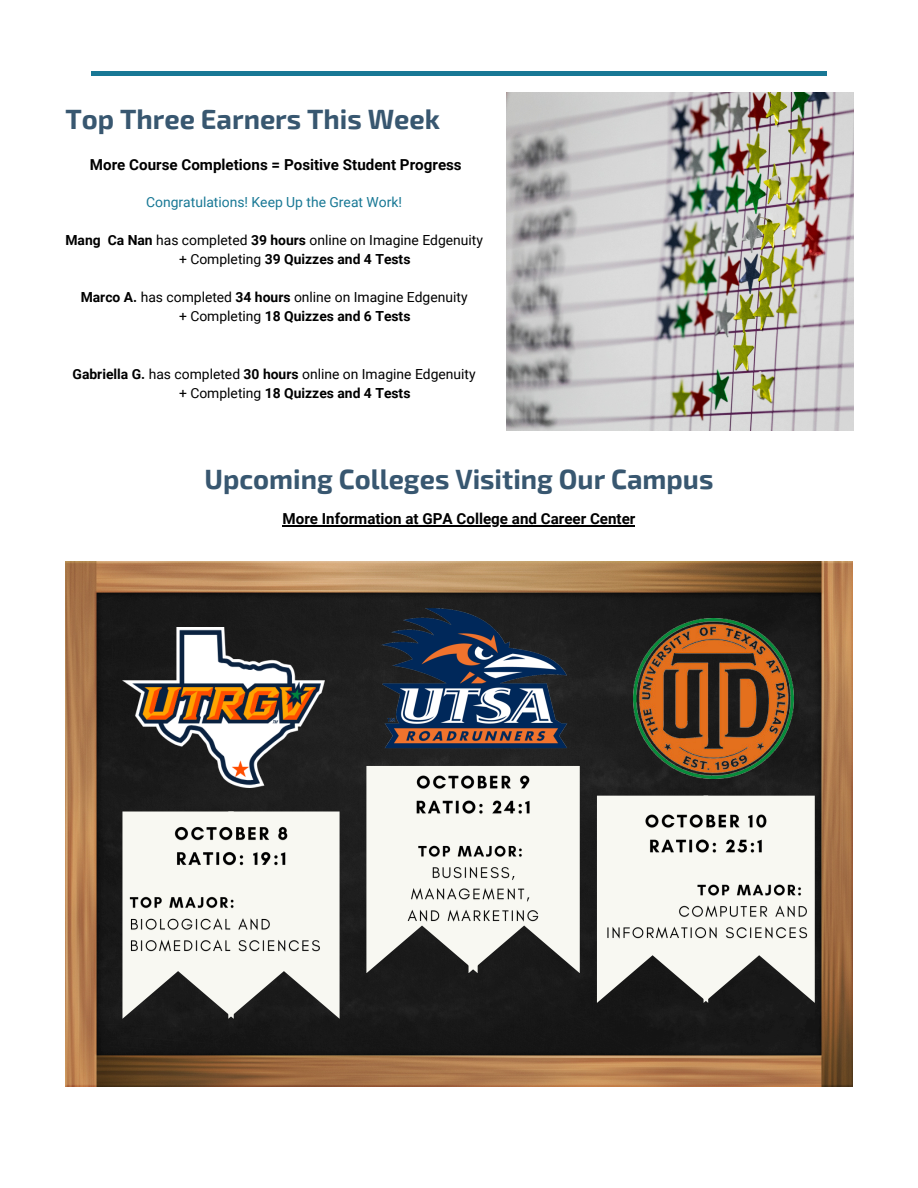
<style>
.page{position:relative;width:918px;height:1188px;background:#fff}
.page>*{position:absolute;margin:0;border:0;box-sizing:border-box;transform-origin:0 0}
.t1{font:700 27.3px "Exo 2";color:#385770}
.t2{font:700 15.15px "Roboto";color:#000}
.t3{font:13.95px "Roboto";color:#000}
.t4{font:700 13.95px "Roboto";color:#000}
.t5{font:13.95px "Roboto";color:#187895}
.s1{font-weight:700}
.s2{font-weight:400}
</style>
<div class="page">
<hr style="left:92px;top:72px;width:735px;height:3px;background:#187895">
<img style="left:507px;top:92px;width:346px;height:339px">
<img style="left:65px;top:561px;width:788px;height:526px">
<img style="left:122px;top:627px;width:203px;height:160px">
<img style="left:372px;top:576px;width:203px;height:190px">
<img style="left:634px;top:619px;width:160px;height:159px">
<hr style="left:283px;top:525px;width:352px;height:1px;background:#000">
<svg style="left:122px;top:812px;width:218px;height:206px"></svg>
<svg style="left:366px;top:766px;width:214px;height:207px"></svg>
<svg style="left:597px;top:796px;width:218px;height:207px"></svg>
<img style="left:604px;top:810px;width:207px;height:133px">
<img style="left:127px;top:822px;width:196px;height:133px">
<img style="left:405px;top:772px;width:138px;height:154px">
<p class="t1" style="left:65px;top:101px;width:376px">Top Three Earners This Week</p>
<p class="t2" style="left:90px;top:156px;width:373px">More Course Completions = Positive Student Progress</p>
<p class="t5" style="left:146px;top:194px;width:257px">Congratulations! Keep Up the Great Work!</p>
<p class="t3" style="left:65px;top:232px;width:419px"><span class="s1">Mang Ca Nan</span> has completed <span class="s1">39 hours</span> online on Imagine Edgenuity</p>
<p class="t4" style="left:179px;top:251px;width:233px"><span class="s2">+ Completing</span> 39 Quizzes and 4 Tests</p>
<p class="t3" style="left:81px;top:289px;width:388px"><span class="s1">Marco A.</span> has completed <span class="s1">34 hours</span> online on Imagine Edgenuity</p>
<h1 class="t4" style="left:179px;top:309px;width:233px"><span class="s2">+ Completing</span> 18 Quizzes and 6 Tests</h1>
<h4 class="t3" style="left:73px;top:366px;width:405px"><span class="s1">Gabriella G.</span> has completed <span class="s1">30 hours</span> online on Imagine Edgenuity</h4>
<p class="t4" style="left:179px;top:385px;width:233px"><span class="s2">+ Completing</span> 18 Quizzes and 4 Tests</p>
<p class="t1" style="left:205px;top:461px;width:510px">Upcoming Colleges Visiting Our Campus</p>
<p class="t2" style="left:283px;top:510px;width:354px">More Information at GPA College and Career Center</p>
</div>
